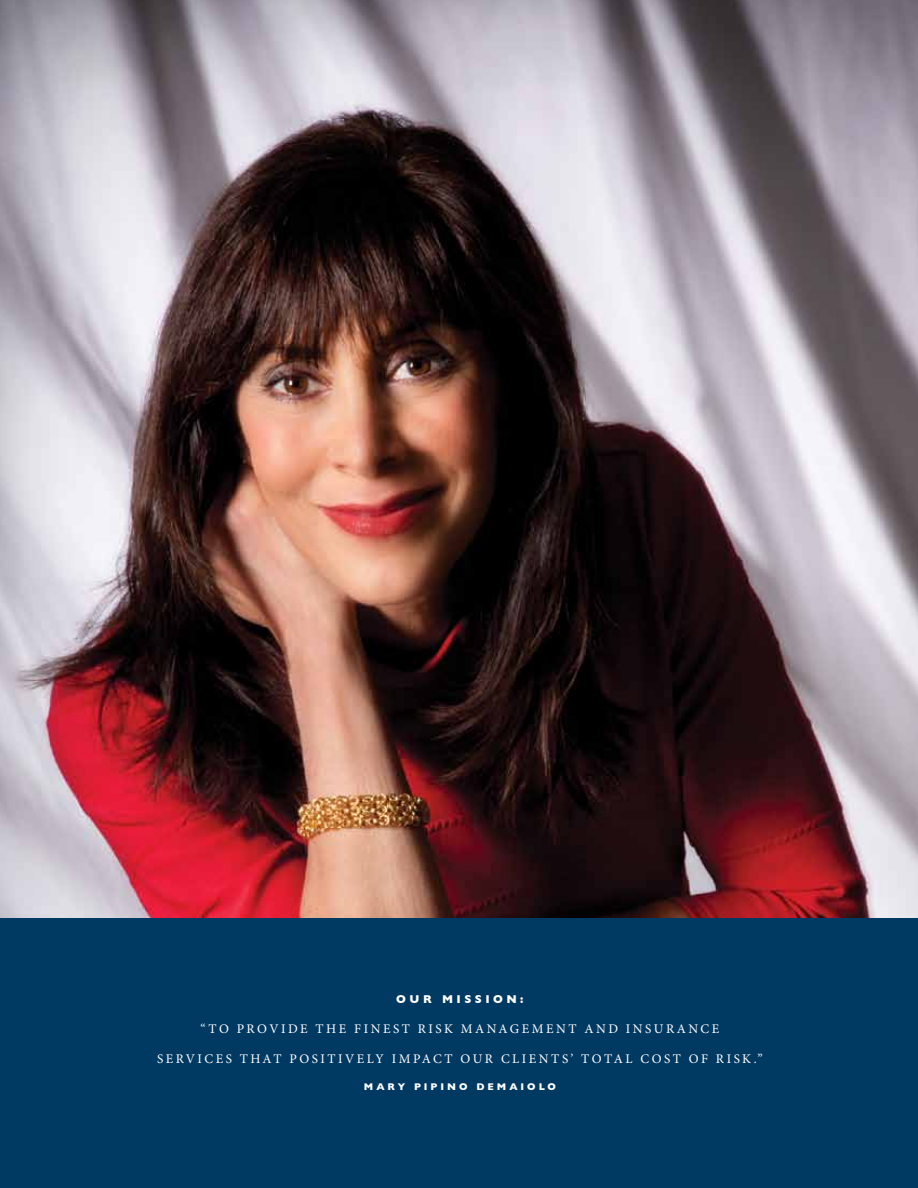
<style>
.page{position:relative;width:918px;height:1188px;background:#fff}
.page>*{position:absolute;margin:0;border:0;box-sizing:border-box;transform-origin:0 0}
.t1{font:13.2px "Minion Pro";letter-spacing:.19em;color:#fff}
.t2{font:700 11.55px "Gill Sans";letter-spacing:.3em;color:#fff}
.t3{font:700 9.9px "Gill Sans";letter-spacing:.3em;color:#fff}
</style>
<div class="page">
<img style="left:0;top:0;width:918px;height:918px">
<div style="left:0;top:918px;width:918px;height:270px;background:#003a63"></div>
<p class="t2" style="left:396px;top:993px;width:110px">OUR MISSION</p>
<p class="t2" style="left:520px;top:993px;width:5px">:</p>
<p class="t1" style="left:200px;top:1020px;width:521px">“TO PROVIDE T HE FINEST RISK MANAGEMENT AND INSURANCE</p>
<p class="t1" style="left:157px;top:1050px;width:607px">SERVICES T HAT POSIT IVELY IMPACT OUR CLIENT S’ T OTAL COST OF RISK.”</p>
<p class="t3" style="left:364px;top:1081px;width:94px">MARY PIP INO</p>
<p class="t3" style="left:476px;top:1081px;width:79px">DEM AIO LO</p>
</div>
